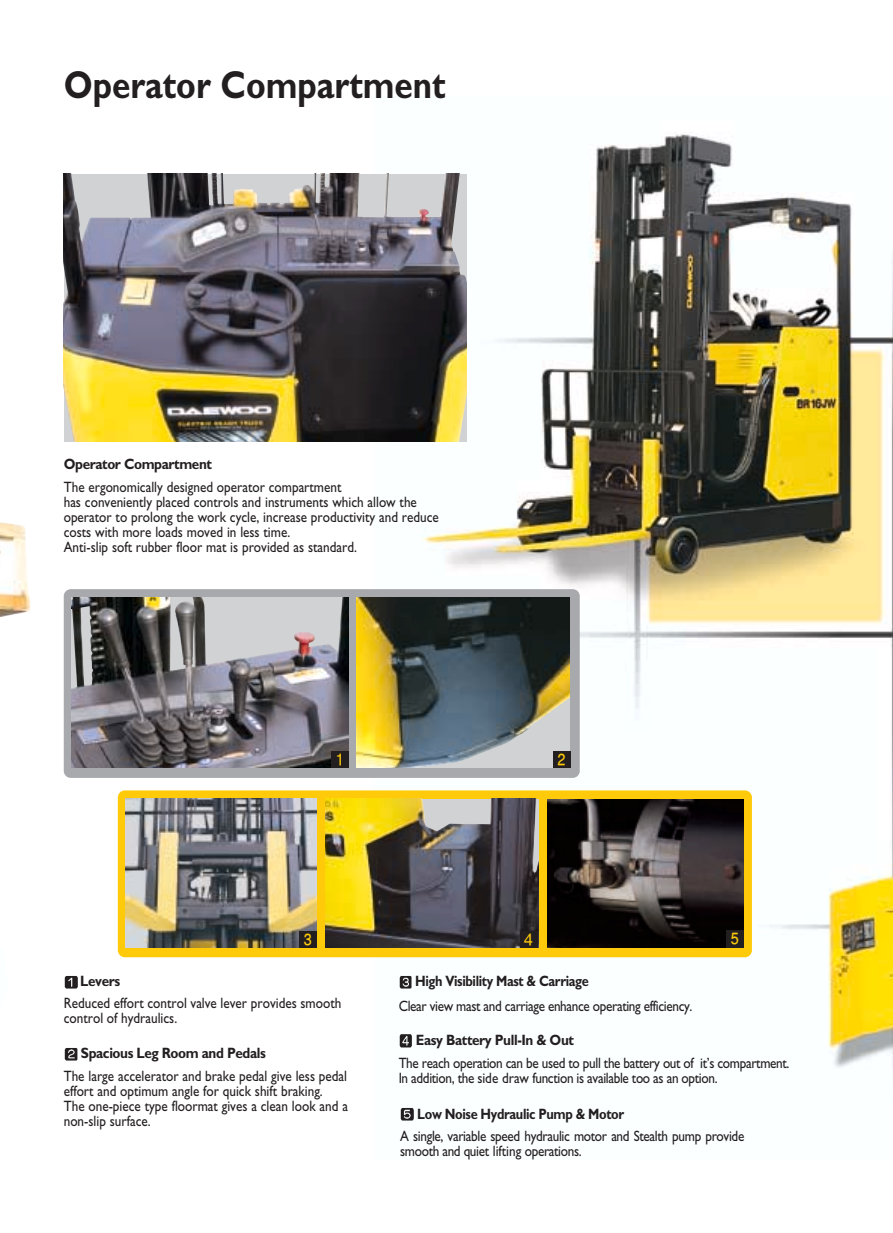
<style>
.page{position:relative;width:893px;height:1233px;background:#fff}
.page>*{position:absolute;margin:0;border:0;box-sizing:border-box;transform-origin:0 0}
.t1{font:700 39px "Gill Sans";color:#231f20;scale:.85 1}
.t2{font:15px/15px "Gill Sans";color:#231f20;scale:.88 1}
.t3{font:15px/15px "Gill Sans";letter-spacing:-.025em;color:#231f20;scale:.88 1}
.t4{font:700 15px "Gill Sans";letter-spacing:-.03em;color:#231f20;scale:.9 1}
.t5{font:700 15px "Gill Sans";letter-spacing:-.03em;color:#231f20;scale:.85 1}
.t6{font:15px "SM Ago T";color:#feca0a;scale:.9 1}
</style>
<div class="page">
<img style="left:373px;top:134px;width:519px;height:934px">
<div style="left:118px;top:790px;width:634px;height:167px;background:#feca0a;border-radius:7px"></div>
<div style="left:64px;top:589px;width:515px;height:189px;background:#a8a9ad;border-radius:7px"></div>
<img style="left:399px;top:1030px;width:14px;height:18px">
<img style="left:399px;top:972px;width:14px;height:18px">
<img style="left:72px;top:598px;width:276px;height:170px">
<img style="left:64px;top:976px;width:14px;height:13px">
<img style="left:357px;top:598px;width:212px;height:170px">
<img style="left:64px;top:1048px;width:14px;height:13px">
<img style="left:125px;top:799px;width:191px;height:149px">
<img style="left:64px;top:174px;width:402px;height:268px">
<div style="left:331px;top:751px;width:17px;height:17px;background:#231f20"></div>
<img style="left:325px;top:799px;width:213px;height:149px">
<div style="left:553px;top:751px;width:17px;height:17px;background:#231f20"></div>
<div style="left:299px;top:931px;width:17px;height:17px;background:#231f20"></div>
<div style="left:520px;top:931px;width:17px;height:17px;background:#231f20"></div>
<img style="left:547px;top:799px;width:196px;height:149px">
<img style="left:400px;top:1107px;width:14px;height:14px">
<div style="left:726px;top:930px;width:17px;height:17px;background:#231f20"></div>
<h1 class="t1" style="left:64px;top:71px;width:451px">Operator Compartment</h1>
<p class="t4" style="left:64px;top:459px;width:166px">Operator Compartment</p>
<p class="t2" style="left:64px;top:481px;width:428px">The ergonomically designed operator compartment<br>has conveniently placed controls and instruments which allow the operator to prolong the work cycle, increase productivity and reduce costs with more loads moved in less time.<br>Anti-slip soft rubber floor mat is provided as standard.</p>
<p class="t6" style="left:335px;top:753px;width:12px">1</p>
<p class="t6" style="left:557px;top:753px;width:12px">2</p>
<p class="t6" style="left:303px;top:933px;width:12px">3</p>
<p class="t6" style="left:524px;top:933px;width:12px">4</p>
<p class="t6" style="left:730px;top:932px;width:12px">5</p>
<p class="t4" style="left:80px;top:975px;width:46px">Levers</p>
<p class="t2" style="left:64px;top:997px;width:317px">Reduced effort control valve lever provides smooth control of hydraulics.</p>
<p class="t4" style="left:81px;top:1048px;width:207px">Spacious Leg Room and Pedals</p>
<p class="t2" style="left:64px;top:1070px;width:324px">The large accelerator and brake pedal give less pedal effort and optimum angle for quick shift braking.<br>The one-piece type floormat gives a clean look and a non-slip surface.</p>
<p class="t5" style="left:415px;top:976px;width:206px">High Visibility Mast &amp; Carriage</p>
<p class="t3" style="left:398px;top:1000px;width:335px">Clear view mast and carriage enhance operating efficiency.</p>
<p class="t4" style="left:416px;top:1035px;width:177px">Easy Battery Pull-In &amp; Out</p>
<p class="t3" style="left:398px;top:1057px;width:445px">The reach operation can be used to pull the battery out of it’s compartment.<br>In addition, the side draw function is available too as an option.</p>
<p class="t5" style="left:417px;top:1109px;width:245px">Low Noise Hydraulic Pump &amp; Motor</p>
<p class="t3" style="left:400px;top:1131px;width:392px">A single, variable speed hydraulic motor and Stealth pump provide smooth and quiet lifting operations.</p>
</div>
